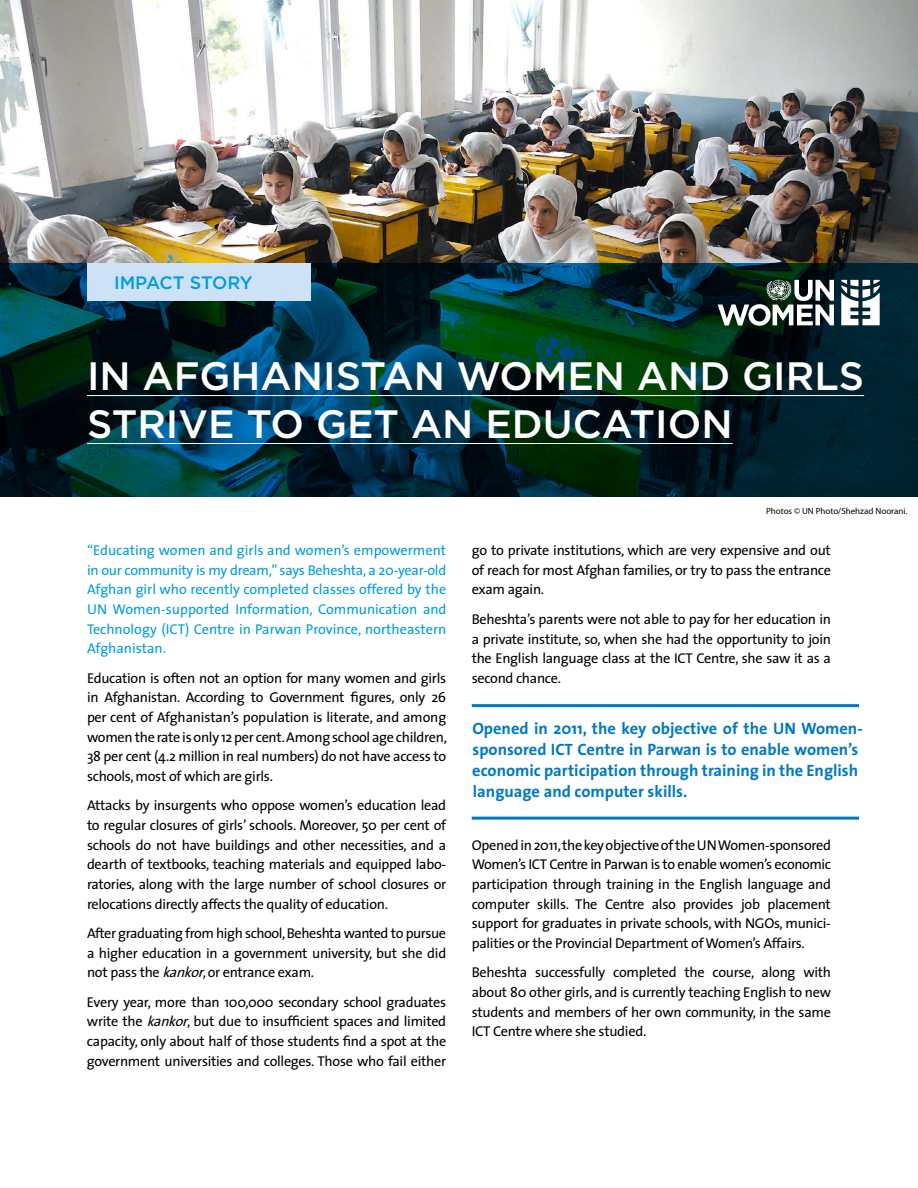
<style>
.page{position:relative;width:918px;height:1188px;background:#fff}
.page>*{position:absolute;margin:0;border:0;box-sizing:border-box;transform-origin:0 0}
.t1{font:500 39.6px/48px "Gotham";color:#fff}
.t2{font:500 18px "Gotham";color:#009ddc}
.t3{font:700 16.5px/21px "The Sans";color:#0079c1}
.t4{font:14.25px/19.6px "The Sans";letter-spacing:-.02em;color:#000;text-align:justify}
.t5{font:14.25px/19.6px "The Sans";color:#009ddc;text-align:justify}
.t6{font:9px "Myriad Pro";color:#000}
.s1{font-style:italic}
</style>
<div class="page">
<img style="left:0;top:0;width:918px;height:263px">
<svg style="left:0;top:263px;width:918px;height:234px;background:#002b31"></svg>
<hr style="left:87px;top:395px;width:777px;height:1px;background:#fff">
<hr style="left:87px;top:443px;width:646px;height:1px;background:#fff">
<div style="left:87px;top:263px;width:224px;height:38px;background:#cde2f6"></div>
<svg style="left:718px;top:279px;width:116px;height:47px"></svg>
<svg style="left:841px;top:280px;width:39px;height:45px"></svg>
<hr style="left:472px;top:704px;width:387px;height:3px;background:#0079c1">
<hr style="left:472px;top:817px;width:387px;height:3px;background:#0079c1">
<p class="t2" style="left:114px;top:273px;width:46px">IMPACT</p>
<p class="t2" style="left:190px;top:273px;width:14px">STOR</p>
<p class="t2" style="left:240px;top:273px;width:14px">Y</p>
<h1 class="t1" style="left:87px;top:351px;width:779px">IN AFGHANISTAN WOMEN AND GI RLS<br>STRIVE TO GET AN EDUCATION</h1>
<p class="t5" style="left:87px;top:540px;width:361px">“Educating women and girls and women’s empowerment in our community is my dream,” says Beheshta, a 20-year-old Afghan girl who recently completed classes offered by the UN Women-supported Information, Communication and Technology (ICT) Centre in Parwan Province, northeastern Afghanistan.</p>
<p class="t4" style="left:87px;top:668px;width:362px">Education is often not an option for many women and girls in Afghanistan. According to Government figures, only 26 per cent of Afghanistan’s population is literate, and among women the rate is only 12 per cent. Among school age children, 38 per cent (4.2 million in real numbers) do not have access to schools, most of which are girls.</p>
<p class="t4" style="left:87px;top:795px;width:361px">Attacks by insurgents who oppose women’s education lead to regular closures of girls’ schools. Moreover, 50 per cent of schools do not have buildings and other necessities, and a dearth of textbooks, teaching materials and equipped labo&shy;ratories, along with the large number of school closures or relocations directly affects the quality of education.</p>
<p class="t4" style="left:87px;top:923px;width:361px">After graduating from high school, Beheshta wanted to pursue a higher education in a government university, but she did not pass the <span class="s1">kankor</span>, or entrance exam.</p>
<p class="t4" style="left:87px;top:992px;width:361px">Every year, more than 100,000 secondary school graduates write the <span class="s1">kankor</span>, but due to insufficient spaces and limited capacity, only about half of those students find a spot at the government universities and colleges. Those who fail either</p>
<p class="t6" style="left:766px;top:505px;width:143px">Photos © UN Photo/Shehzad Noorani.</p>
<p class="t4" style="left:472px;top:540px;width:361px">go to private institutions, which are very expensive and out of reach for most Afghan families, or try to pass the entrance exam again.</p>
<p class="t4" style="left:472px;top:609px;width:361px">Beheshta’s parents were not able to pay for her education in a private institute, so, when she had the opportunity to join the English language class at the ICT Centre, she saw it as a second chance.</p>
<p class="t3" style="left:472px;top:718px;width:392px">Opened in 2011, the key objective of the UN Women&shy;sponsored ICT Centre in Parwan is to enable women’s economic participation through training in the English language and computer skills.</p>
<p class="t4" style="left:472px;top:835px;width:361px">Opened in 2011, the key objective of the UN Women-sponsored Women’s ICT Centre in Parwan is to enable women’s economic participation through training in the English language and computer skills. The Centre also provides job placement support for graduates in private schools, with NGOs, munici&shy;palities or the Provincial Department of Women’s Affairs.</p>
<p class="t4" style="left:472px;top:962px;width:361px">Beheshta successfully completed the course, along with about 80 other girls, and is currently teaching English to new students and members of her own community, in the same ICT Centre where she studied.</p>
</div>
